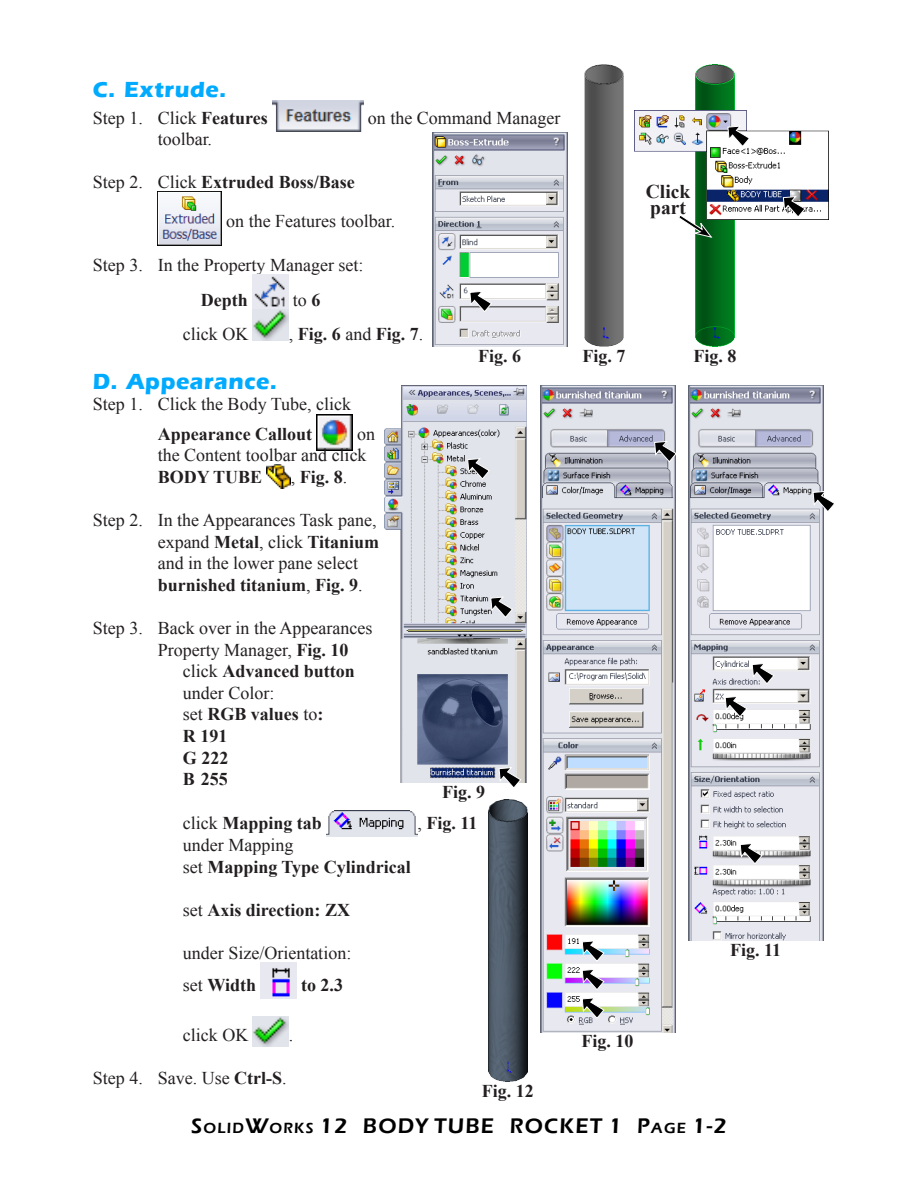
<style>
.page{position:relative;width:918px;height:1188px;background:#fff}
.page>*{position:absolute;margin:0;border:0;box-sizing:border-box;transform-origin:0 0}
.Subhead_1{font:700 22.5px "Eras ITC";letter-spacing:.025em;color:#00abff}
.t1{font:600 21.75px "Eras ITC";letter-spacing:.055em;color:#000}
.t2{font:700 19.5px/16.5px "Times New Roman";color:#231f20}
.Body_text{font:18px/21.6px "Times New Roman";color:#231f20}
.Body_text-2{font:700 18px/21.6px "Times New Roman";color:#231f20}
.Fig_No{font:700 18px "Times New Roman";color:#231f20}
.s1{font-weight:700}
.s2{font-weight:400}
.s3{font-size:15.15px}
</style>
<div class="page">
<img style="left:272px;top:100px;width:91px;height:31px">
<img style="left:158px;top:192px;width:64px;height:53px">
<img style="left:252px;top:274px;width:37px;height:66px">
<img style="left:317px;top:414px;width:36px;height:36px">
<img style="left:267px;top:465px;width:24px;height:24px">
<img style="left:326px;top:810px;width:91px;height:27px">
<img style="left:261px;top:963px;width:36px;height:36px">
<img style="left:253px;top:1016px;width:36px;height:31px">
<img style="left:432px;top:132px;width:135px;height:214px">
<svg style="left:469px;top:291px;width:23px;height:21px"></svg>
<img style="left:488px;top:799px;width:40px;height:282px">
<img style="left:688px;top:386px;width:136px;height:555px">
<img style="left:540px;top:386px;width:135px;height:646px">
<img style="left:384px;top:386px;width:143px;height:397px">
<svg style="left:490px;top:597px;width:23px;height:21px"></svg>
<svg style="left:499px;top:767px;width:22px;height:21px"></svg>
<svg style="left:467px;top:458px;width:23px;height:22px"></svg>
<svg style="left:582px;top:997px;width:23px;height:22px"></svg>
<svg style="left:582px;top:969px;width:23px;height:21px"></svg>
<svg style="left:582px;top:940px;width:23px;height:22px"></svg>
<svg style="left:654px;top:441px;width:22px;height:21px"></svg>
<svg style="left:813px;top:491px;width:21px;height:21px"></svg>
<svg style="left:752px;top:663px;width:23px;height:21px"></svg>
<svg style="left:725px;top:696px;width:23px;height:21px"></svg>
<svg style="left:740px;top:843px;width:23px;height:21px"></svg>
<img style="left:584px;top:64px;width:40px;height:282px">
<img style="left:695px;top:64px;width:40px;height:282px">
<img style="left:635px;top:111px;width:194px;height:108px">
<svg style="left:727px;top:126px;width:23px;height:21px"></svg>
<svg style="left:783px;top:196px;width:23px;height:22px"></svg>
<svg style="left:678px;top:214px;width:34px;height:24px"></svg>
<p class="Subhead_1" style="left:93px;top:76px;width:135px">C. Extrude.</p>
<p class="Body_text" style="left:93px;top:106px;width:176px">Step 1. Click <span class="s1">Features</span></p>
<p class="Body_text" style="left:368px;top:106px;width:194px">on the Command Manager</p>
<p class="Body_text" style="left:158px;top:128px;width:56px">toolbar.</p>
<p class="Body_text" style="left:226px;top:162px;width:170px;line-height:39.2px;text-indent:-133px">Step 2. Click <span class="s1">Extruded Boss/Base<br></span>on the Features toolbar.</p>
<p class="Body_text" style="left:93px;top:247px;width:272px;line-height:35.7px;text-align:center">Step 3. In the Property Manager set:<br><span class="s1">Depth</span></p>
<p class="Body_text" style="left:293px;top:289px;width:29px">to <span class="s1">6</span></p>
<p class="Body_text" style="left:183px;top:323px;width:67px">click OK</p>
<p class="Body_text-2" style="left:289px;top:323px;width:136px"><span class="s2">,</span> Fig. 6 <span class="s2">and</span> Fig. 7<span class="s2">.</span></p>
<p class="Subhead_1" style="left:93px;top:368px;width:185px">D. Appearance.</p>
<p class="Body_text" style="left:158px;top:390px;width:195px;line-height:29.1px;text-indent:-65px">Step 1. Click the Body Tube, click<br><span class="s1">Appearance Callout</span></p>
<p class="Fig_No" style="left:478px;top:343px;width:45px">Fig. 6</p>
<p class="Fig_No" style="left:582px;top:343px;width:45px">Fig. 7</p>
<p class="Body_text" style="left:158px;top:422px;width:219px;text-indent:199px">on the Content toolbar and click<br><span class="s1">BODY TUBE</span></p>
<p class="Body_text-2" style="left:291px;top:465px;width:58px"><span class="s2">,</span> Fig. 8<span class="s2">.</span></p>
<p class="Body_text" style="left:158px;top:509px;width:223px;text-indent:-65px">Step 2. In the Appearances Task pane, expand <span class="s1">Metal</span>, click <span class="s1">Titanium </span>and in the lower pane select <span class="s1">burnished titanium</span>, <span class="s1">Fig. 9</span>.</p>
<p class="Body_text" style="left:93px;top:617px;width:281px">Step 3. Back over in the Appearances</p>
<p class="Body_text" style="left:158px;top:638px;width:192px">Property Manager, <span class="s1">Fig. 10</span></p>
<p class="Body_text-2" style="left:183px;top:660px;width:173px"><span class="s2">click</span> Advanced button</p>
<p class="Body_text" style="left:183px;top:682px;width:93px">under Color:</p>
<p class="Body_text-2" style="left:183px;top:703px;width:142px"><span class="s2">set</span> RGB values <span class="s2">to</span>:</p>
<p class="Body_text-2" style="left:183px;top:725px;width:46px">R 191</p>
<p class="Body_text-2" style="left:183px;top:746px;width:47px">G 222</p>
<p class="Body_text-2" style="left:183px;top:768px;width:46px">B 255</p>
<p class="Body_text-2" style="left:183px;top:812px;width:141px"><span class="s2">click</span> Mapping tab</p>
<p class="Body_text-2" style="left:417px;top:812px;width:61px"><span class="s2">,</span> Fig. 11</p>
<p class="Body_text-2" style="left:183px;top:834px;width:229px"><span class="s2">under Mapping<br>set</span> Mapping Type Cylindrical</p>
<p class="Body_text-2" style="left:183px;top:899px;width:169px"><span class="s2">set</span> Axis direction: ZX</p>
<p class="Body_text" style="left:183px;top:937px;width:170px;line-height:32.1px">under Size/Orientation: set <span class="s1">Width</span></p>
<p class="Fig_No" style="left:442px;top:779px;width:45px">Fig. 9</p>
<p class="Body_text-2" style="left:301px;top:974px;width:43px">to 2.3</p>
<p class="t2" style="left:646px;top:183px;width:46px">Click part</p>
<p class="Fig_No" style="left:693px;top:343px;width:45px">Fig. 8</p>
<p class="Fig_No" style="left:730px;top:937px;width:52px">Fig. 11</p>
<p class="Body_text" style="left:183px;top:1024px;width:67px">click OK</p>
<p class="Body_text" style="left:289px;top:1024px;width:6px">.</p>
<p class="Body_text" style="left:93px;top:1067px;width:195px">Step 4. Save. Use <span class="s1">Ctrl-S</span>.</p>
<p class="Fig_No" style="left:482px;top:1079px;width:54px">Fig. 12</p>
<p class="Fig_No" style="left:581px;top:1029px;width:54px">Fig. 10</p>
<p class="t1" style="left:191px;top:1114px;width:537px">S<span class="s3">OLID</span>W<span class="s3">ORKS</span> 12 BODY TUBE ROCKET 1 P<span class="s3">AGE</span> 1-2</p>
</div>
